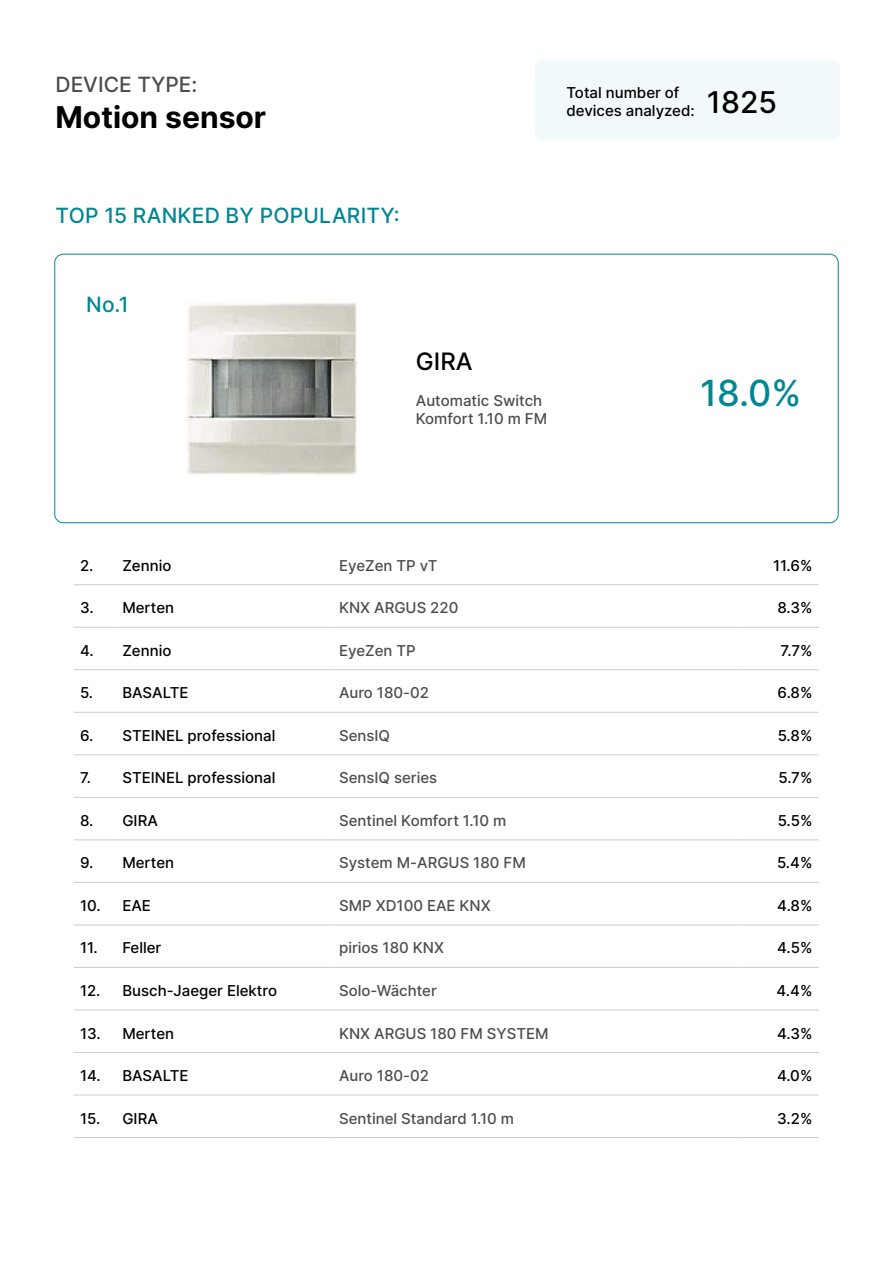
<style>
.page{position:relative;width:893px;height:1263px;background:#fff}
.page>*{position:absolute;margin:0;border:0;box-sizing:border-box;transform-origin:0 0}
.t1{font:500 36px "Inter";color:#008794}
.t2{font:700 30px "Inter";color:#000}
.t3{font:500 30px "Inter";color:#000}
.t4{font:500 24px "Inter";color:#000}
.t5{font:500 21px "Inter";letter-spacing:.01em;color:#008794}
.t6{font:500 21px "Inter";color:#4d4d4d}
.t7{font:500 15px/18px "Inter";color:#000}
.t8{font:500 15px "Inter";color:#4d4d4d}
</style>
<div class="page">
<hr style="left:74px;top:584px;width:42px;height:1px;background:#ccc">
<hr style="left:116px;top:584px;width:217px;height:1px;background:#ccc">
<hr style="left:333px;top:584px;width:407px;height:1px;background:#ccc">
<hr style="left:740px;top:584px;width:79px;height:1px;background:#ccc">
<hr style="left:74px;top:627px;width:42px;height:1px;background:#ccc">
<hr style="left:116px;top:627px;width:217px;height:1px;background:#ccc">
<hr style="left:333px;top:627px;width:407px;height:1px;background:#ccc">
<hr style="left:740px;top:627px;width:79px;height:1px;background:#ccc">
<hr style="left:74px;top:669px;width:42px;height:1px;background:#ccc">
<hr style="left:116px;top:669px;width:217px;height:1px;background:#ccc">
<hr style="left:333px;top:669px;width:407px;height:1px;background:#ccc">
<hr style="left:740px;top:669px;width:79px;height:1px;background:#ccc">
<hr style="left:74px;top:712px;width:42px;height:1px;background:#ccc">
<hr style="left:116px;top:712px;width:217px;height:1px;background:#ccc">
<hr style="left:333px;top:712px;width:407px;height:1px;background:#ccc">
<hr style="left:740px;top:712px;width:79px;height:1px;background:#ccc">
<hr style="left:74px;top:754px;width:42px;height:1px;background:#ccc">
<hr style="left:116px;top:754px;width:217px;height:1px;background:#ccc">
<hr style="left:333px;top:754px;width:407px;height:1px;background:#ccc">
<hr style="left:740px;top:754px;width:79px;height:1px;background:#ccc">
<hr style="left:74px;top:797px;width:42px;height:1px;background:#ccc">
<hr style="left:116px;top:797px;width:217px;height:1px;background:#ccc">
<hr style="left:333px;top:797px;width:407px;height:1px;background:#ccc">
<hr style="left:740px;top:797px;width:79px;height:1px;background:#ccc">
<hr style="left:74px;top:840px;width:42px;height:1px;background:#ccc">
<hr style="left:116px;top:840px;width:217px;height:1px;background:#ccc">
<hr style="left:333px;top:840px;width:407px;height:1px;background:#ccc">
<hr style="left:740px;top:840px;width:79px;height:1px;background:#ccc">
<hr style="left:74px;top:882px;width:42px;height:1px;background:#ccc">
<hr style="left:116px;top:882px;width:217px;height:1px;background:#ccc">
<hr style="left:333px;top:882px;width:407px;height:1px;background:#ccc">
<hr style="left:740px;top:882px;width:79px;height:1px;background:#ccc">
<hr style="left:74px;top:925px;width:42px;height:1px;background:#ccc">
<hr style="left:116px;top:925px;width:217px;height:1px;background:#ccc">
<hr style="left:333px;top:925px;width:407px;height:1px;background:#ccc">
<hr style="left:740px;top:925px;width:79px;height:1px;background:#ccc">
<hr style="left:74px;top:967px;width:42px;height:1px;background:#ccc">
<hr style="left:116px;top:967px;width:217px;height:1px;background:#ccc">
<hr style="left:333px;top:967px;width:407px;height:1px;background:#ccc">
<hr style="left:740px;top:967px;width:79px;height:1px;background:#ccc">
<hr style="left:74px;top:1010px;width:42px;height:1px;background:#ccc">
<hr style="left:116px;top:1010px;width:217px;height:1px;background:#ccc">
<hr style="left:333px;top:1010px;width:407px;height:1px;background:#ccc">
<hr style="left:740px;top:1010px;width:79px;height:1px;background:#ccc">
<hr style="left:74px;top:1052px;width:42px;height:1px;background:#ccc">
<hr style="left:116px;top:1052px;width:217px;height:1px;background:#ccc">
<hr style="left:333px;top:1052px;width:407px;height:1px;background:#ccc">
<hr style="left:740px;top:1052px;width:79px;height:1px;background:#ccc">
<hr style="left:74px;top:1095px;width:42px;height:1px;background:#ccc">
<hr style="left:116px;top:1095px;width:217px;height:1px;background:#ccc">
<hr style="left:333px;top:1095px;width:407px;height:1px;background:#ccc">
<hr style="left:740px;top:1095px;width:79px;height:1px;background:#ccc">
<hr style="left:74px;top:1137px;width:42px;height:1px;background:#ccc">
<hr style="left:116px;top:1137px;width:217px;height:1px;background:#ccc">
<hr style="left:333px;top:1137px;width:407px;height:1px;background:#ccc">
<hr style="left:740px;top:1137px;width:79px;height:1px;background:#ccc">
<div style="left:534px;top:60px;width:306px;height:80px;background:#f2f9fa;border-radius:9px"></div>
<img style="left:186px;top:302px;width:171px;height:173px">
<h3 class="t6" style="left:56px;top:72px;width:143px">DEVICE TYPE:</h3>
<h2 class="t2" style="left:56px;top:99px;width:212px">Motion sensor</h2>
<p class="t7" style="left:566px;top:84px;width:130px">Total number of devices analyzed:</p>
<h2 class="t3" style="left:707px;top:84px;width:72px">1825</h2>
<h3 class="t5" style="left:56px;top:200px;width:346px">TOP 15 RANKED BY POPULARITY:</h3>
<h3 class="t5" style="left:86px;top:292px;width:44px">No.1</h3>
<h3 class="t4" style="left:416px;top:347px;width:58px">GIRA</h3>
<p class="t8" style="left:416px;top:392px;width:128px">Automatic Switch</p>
<p class="t8" style="left:416px;top:410px;width:133px">Komfort 1.10 m FM</p>
<h1 class="t1" style="left:700px;top:372px;width:103px">18.0%</h1>
<p class="t7" style="left:80px;top:557px;width:93px">2. Zennio</p>
<p class="t8" style="left:339px;top:557px;width:100px">EyeZen TP vT</p>
<p class="t7" style="left:773px;top:557px;width:41px">11.6%</p>
<p class="t7" style="left:80px;top:599px;width:96px">3. Merten</p>
<p class="t8" style="left:339px;top:599px;width:121px">KNX ARGUS 220</p>
<p class="t7" style="left:777px;top:599px;width:37px">8.3%</p>
<p class="t7" style="left:80px;top:641px;width:93px">4. Zennio</p>
<p class="t8" style="left:339px;top:641px;width:78px">EyeZen TP</p>
<p class="t7" style="left:780px;top:641px;width:33px">7.7%</p>
<p class="t7" style="left:80px;top:684px;width:110px">5. BASALTE</p>
<p class="t8" style="left:339px;top:684px;width:91px">Auro 180-02</p>
<p class="t7" style="left:778px;top:684px;width:36px">6.8%</p>
<p class="t7" style="left:80px;top:726px;width:197px">6. STEINEL professional</p>
<p class="t8" style="left:339px;top:726px;width:53px">SensIQ</p>
<p class="t7" style="left:778px;top:726px;width:36px">5.8%</p>
<p class="t7" style="left:80px;top:769px;width:197px">7. STEINEL professional</p>
<p class="t8" style="left:339px;top:769px;width:100px">SensIQ series</p>
<p class="t7" style="left:778px;top:769px;width:35px">5.7%</p>
<p class="t7" style="left:80px;top:811px;width:79px">8. GIRA</p>
<p class="t8" style="left:339px;top:811px;width:169px">Sentinel Komfort 1.10 m</p>
<p class="t7" style="left:778px;top:811px;width:36px">5.5%</p>
<p class="t7" style="left:80px;top:854px;width:96px">9. Merten</p>
<p class="t8" style="left:339px;top:854px;width:188px">System M-ARGUS 180 FM</p>
<p class="t7" style="left:777px;top:854px;width:37px">5.4%</p>
<p class="t7" style="left:80px;top:896px;width:72px">10. EAE</p>
<p class="t8" style="left:339px;top:896px;width:153px">SMP XD100 EAE KNX</p>
<p class="t7" style="left:777px;top:896px;width:37px">4.8%</p>
<p class="t7" style="left:80px;top:939px;width:83px">11. Feller</p>
<p class="t8" style="left:339px;top:939px;width:106px">pirios 180 KNX</p>
<p class="t7" style="left:777px;top:939px;width:37px">4.5%</p>
<p class="t7" style="left:80px;top:981px;width:199px">12. Busch-Jaeger Elektro</p>
<p class="t8" style="left:339px;top:982px;width:99px">Solo-Wächter</p>
<p class="t7" style="left:776px;top:981px;width:37px">4.4%</p>
<p class="t7" style="left:80px;top:1024px;width:96px">13. Merten</p>
<p class="t8" style="left:339px;top:1024px;width:211px">KNX ARGUS 180 FM SYSTEM</p>
<p class="t7" style="left:777px;top:1024px;width:37px">4.3%</p>
<p class="t7" style="left:80px;top:1066px;width:110px">14. BASALTE</p>
<p class="t8" style="left:339px;top:1067px;width:91px">Auro 180-02</p>
<p class="t7" style="left:777px;top:1066px;width:37px">4.0%</p>
<p class="t7" style="left:80px;top:1109px;width:79px">15. GIRA</p>
<p class="t8" style="left:339px;top:1109px;width:177px">Sentinel Standard 1.10 m</p>
<p class="t7" style="left:777px;top:1109px;width:37px">3.2%</p>
</div>
